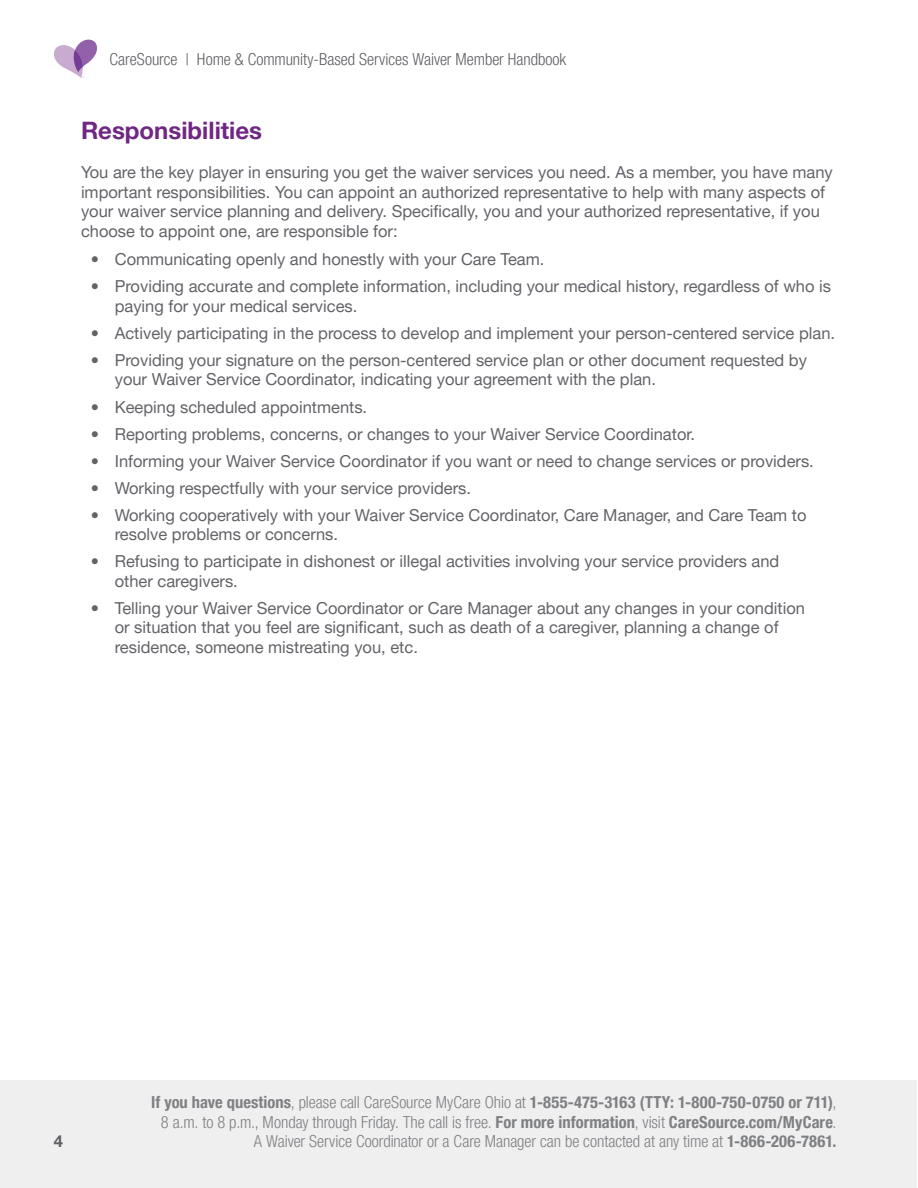
<style>
.page{position:relative;width:918px;height:1188px;background:#fff}
.page>*{position:absolute;margin:0;border:0;box-sizing:border-box;transform-origin:0 0}
.t1{font:700 24px "Helvetica Neue LT Pro";color:#702784}
.t2{font:16.5px/19.5px "Helvetica Neue LT Pro";color:#626368}
.t3{font:300 condensed 16.5px/19.5px "Helvetica Neue LT Pro";color:#7f8083;text-align:right}
.t4{font:300 condensed 16.5px "Helvetica Neue LT Pro";color:#606165}
.t5{font:700 16.5px "Helvetica Neue LT Pro";color:#606165}
.s1{font-weight:700}
</style>
<div class="page">
<div style="left:0;top:1080px;width:917px;height:108px;background:#efeff0"></div>
<svg style="left:54px;top:40px;width:43px;height:38px"></svg>
<p class="t4" style="left:110px;top:49px;width:458px">CareSource | Home &amp; Community-Based Services Waiver Member Handbook</p>
<h3 class="t1" style="left:81px;top:115px;width:183px">Responsibilities</h3>
<p class="t2" style="left:81px;top:162px;width:753px">You are the key player in ensuring you get the waiver services you need. As a member, you have many important responsibilities. You can appoint an authorized representative to help with many aspects of your waiver service planning and delivery. Specifically, you and your authorized representative, if you choose to appoint one, are responsible for:</p>
<p class="t2" style="left:91px;top:249px;width:455px">• Communicating openly and honestly with your Care Team.</p>
<p class="t2" style="left:115px;top:276px;width:718px;text-indent:-24px">• Providing accurate and complete information, including your medical history, regardless of who is paying for your medical services.</p>
<p class="t2" style="left:91px;top:323px;width:746px">• Actively participating in the process to develop and implement your person-centered service plan.</p>
<p class="t2" style="left:115px;top:350px;width:694px;text-indent:-24px">• Providing your signature on the person-centered service plan or other document requested by your Waiver Service Coordinator, indicating your agreement with the plan.</p>
<p class="t2" style="left:91px;top:397px;width:278px">• Keeping scheduled appointments.</p>
<p class="t2" style="left:91px;top:424px;width:606px">• Reporting problems, concerns, or changes to your Waiver Service Coordinator.</p>
<p class="t2" style="left:91px;top:451px;width:725px">• Informing your Waiver Service Coordinator if you want or need to change services or providers.</p>
<p class="t2" style="left:91px;top:478px;width:382px">• Working respectfully with your service providers.</p>
<p class="t2" style="left:115px;top:505px;width:693px;text-indent:-24px">• Working cooperatively with your Waiver Service Coordinator, Care Manager, and Care Team to resolve problems or concerns.</p>
<p class="t2" style="left:115px;top:551px;width:666px;text-indent:-24px">• Refusing to participate in dishonest or illegal activities involving your service providers and other caregivers.</p>
<p class="t2" style="left:115px;top:598px;width:692px;text-indent:-24px">• Telling your Waiver Service Coordinator or Care Manager about any changes in your condition or situation that you feel are significant, such as death of a caregiver, planning a change of residence, someone mistreating you, etc.</p>
<p class="t5" style="left:54px;top:1131px;width:11px">4</p>
<p class="t3" style="left:151px;top:1095px;width:687px"><span class="s1">If you have questions</span>, please call CareSource MyCare Ohio at <span class="s1">1-855-475-3163 (TTY: 1-800-750-0750 or 711)</span>,<br>8 a.m. to 8 p.m., Monday through Friday. The call is free. <span class="s1">For more information</span>, visit <span class="s1">CareSource.com/MyCare</span>.<br>A Waiver Service Coordinator or a Care Manager can be contacted at any time at <span class="s1">1-866-206-7861.</span></p>
</div>
